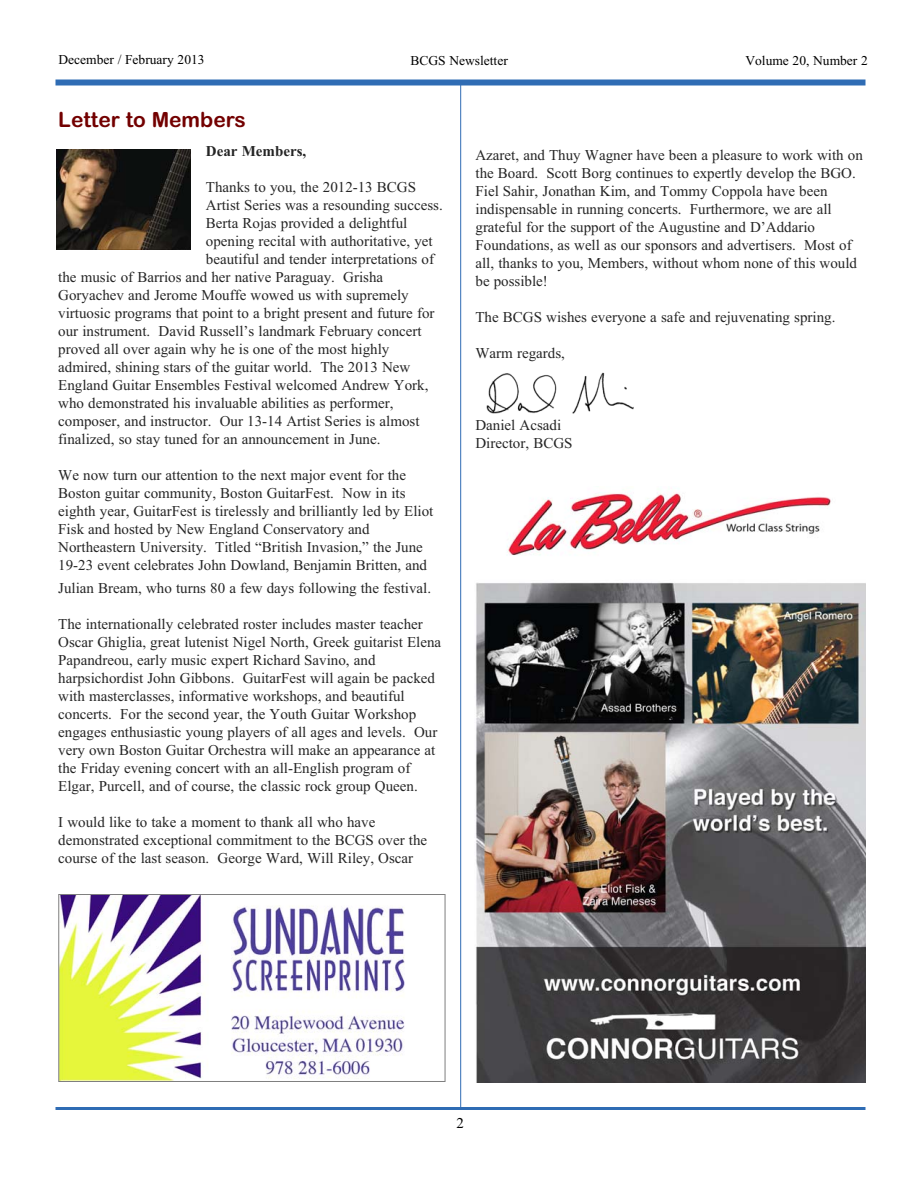
<style>
.page{position:relative;width:918px;height:1188px;background:#fff}
.page>*{position:absolute;margin:0;border:0;box-sizing:border-box;transform-origin:0 0}
.t1{font:21px "Arial Rounded MT Bold";color:#730000}
.t2{font:15px/18px "Times New Roman";color:#252525}
.t3{font:700 15px "Times New Roman";color:#252525}
.t4{font:15px "Times New Roman";color:#000}
.t5{font:13.5px "Times New Roman";color:#000}
</style>
<div class="page">
<svg style="left:57px;top:249px;width:134px;height:1px"></svg>
<img style="left:57px;top:149px;width:134px;height:100px">
<img style="left:487px;top:372px;width:147px;height:42px">
<div style="left:56px;top:80px;width:810px;height:6px;background:#2f6cb4"></div>
<hr style="left:56px;top:1107px;width:810px;height:3px;background:#2f6cb4">
<hr style="left:460px;top:81px;width:1px;height:1027px;background:#2f6cb4">
<img style="left:476px;top:582px;width:390px;height:501px">
<img style="left:60px;top:896px;width:345px;height:184px">
<div style="left:58px;top:894px;width:387px;height:188px;border:1px solid #7f7f7f"></div>
<img style="left:507px;top:492px;width:324px;height:64px">
<p class="t5" style="left:58px;top:50px;width:148px">December / February 2013</p>
<p class="t5" style="left:410px;top:51px;width:99px">BCGS Newsletter</p>
<p class="t5" style="left:745px;top:52px;width:124px">Volume 20, Number 2</p>
<h1 class="t1" style="left:58px;top:107px;width:189px">Letter to Members</h1>
<p class="t3" style="left:206px;top:141px;width:102px">Dear Members,</p>
<p class="t2" style="left:206px;top:178px;width:212px">Thanks to you, the 2012-13 BCGS</p>
<p class="t2" style="left:206px;top:196px;width:238px">Artist Series was a resounding success.</p>
<p class="t2" style="left:206px;top:214px;width:203px">Berta Rojas provided a delightful</p>
<p class="t2" style="left:206px;top:232px;width:228px">opening recital with authoritative, yet</p>
<p class="t2" style="left:206px;top:250px;width:230px">beautiful and tender interpretations of</p>
<p class="t2" style="left:58px;top:268px;width:326px">the music of Barrios and her native Paraguay. Grisha</p>
<p class="t2" style="left:58px;top:286px;width:352px">Goryachev and Jerome Mouffe wowed us with supremely</p>
<p class="t2" style="left:58px;top:304px;width:378px">virtuosic programs that point to a bright present and future for</p>
<p class="t2" style="left:58px;top:322px;width:365px">our instrument. David Russell’s landmark February concert</p>
<p class="t2" style="left:58px;top:340px;width:333px">proved all over again why he is one of the most highly</p>
<p class="t2" style="left:58px;top:358px;width:354px">admired, shining stars of the guitar world. The 2013 New</p>
<p class="t2" style="left:58px;top:376px;width:372px">England Guitar Ensembles Festival welcomed Andrew York,</p>
<p class="t2" style="left:58px;top:394px;width:337px">who demonstrated his invaluable abilities as performer,</p>
<p class="t2" style="left:58px;top:412px;width:363px">composer, and instructor. Our 13-14 Artist Series is almost</p>
<p class="t2" style="left:58px;top:430px;width:324px">finalized, so stay tuned for an announcement in June.</p>
<p class="t2" style="left:58px;top:466px;width:377px">We now turn our attention to the next major event for the Boston guitar community, Boston GuitarFest. Now in its eighth year, GuitarFest is tirelessly and brilliantly led by Eliot Fisk and hosted by New England Conservatory and Northeastern University. Titled “British Invasion,” the June 19-23 event celebrates John Dowland, Benjamin Britten, and</p>
<p class="t2" style="left:58px;top:579px;width:374px">Julian Bream, who turns 80 a few days following the festival.</p>
<p class="t2" style="left:58px;top:615px;width:384px">The internationally celebrated roster includes master teacher Oscar Ghiglia, great lutenist Nigel North, Greek guitarist Elena Papandreou, early music expert Richard Savino, and harpsichordist John Gibbons. GuitarFest will again be packed with masterclasses, informative workshops, and beautiful concerts. For the second year, the Youth Guitar Workshop engages enthusiastic young players of all ages and levels. Our very own Boston Guitar Orchestra will make an appearance at the Friday evening concert with an all-English program of Elgar, Purcell, and of course, the classic rock group Queen.</p>
<p class="t2" style="left:58px;top:813px;width:370px">I would like to take a moment to thank all who have demonstrated exceptional commitment to the BCGS over the course of the last season. George Ward, Will Riley, Oscar</p>
<p class="t2" style="left:476px;top:146px;width:389px">Azaret, and Thuy Wagner have been a pleasure to work with on the Board. Scott Borg continues to expertly develop the BGO.<br>Fiel Sahir, Jonathan Kim, and Tommy Coppola have been indispensable in running concerts. Furthermore, we are all grateful for the support of the Augustine and D’Addario Foundations, as well as our sponsors and advertisers. Most of all, thanks to you, Members, without whom none of this would be possible!</p>
<p class="t2" style="left:476px;top:308px;width:362px">The BCGS wishes everyone a safe and rejuvenating spring.</p>
<p class="t2" style="left:476px;top:344px;width:91px">Warm regards,</p>
<p class="t2" style="left:476px;top:416px;width:99px">Daniel Acsadi<br>Director, BCGS</p>
<p class="t4" style="left:457px;top:1113px;width:9px">2</p>
</div>
